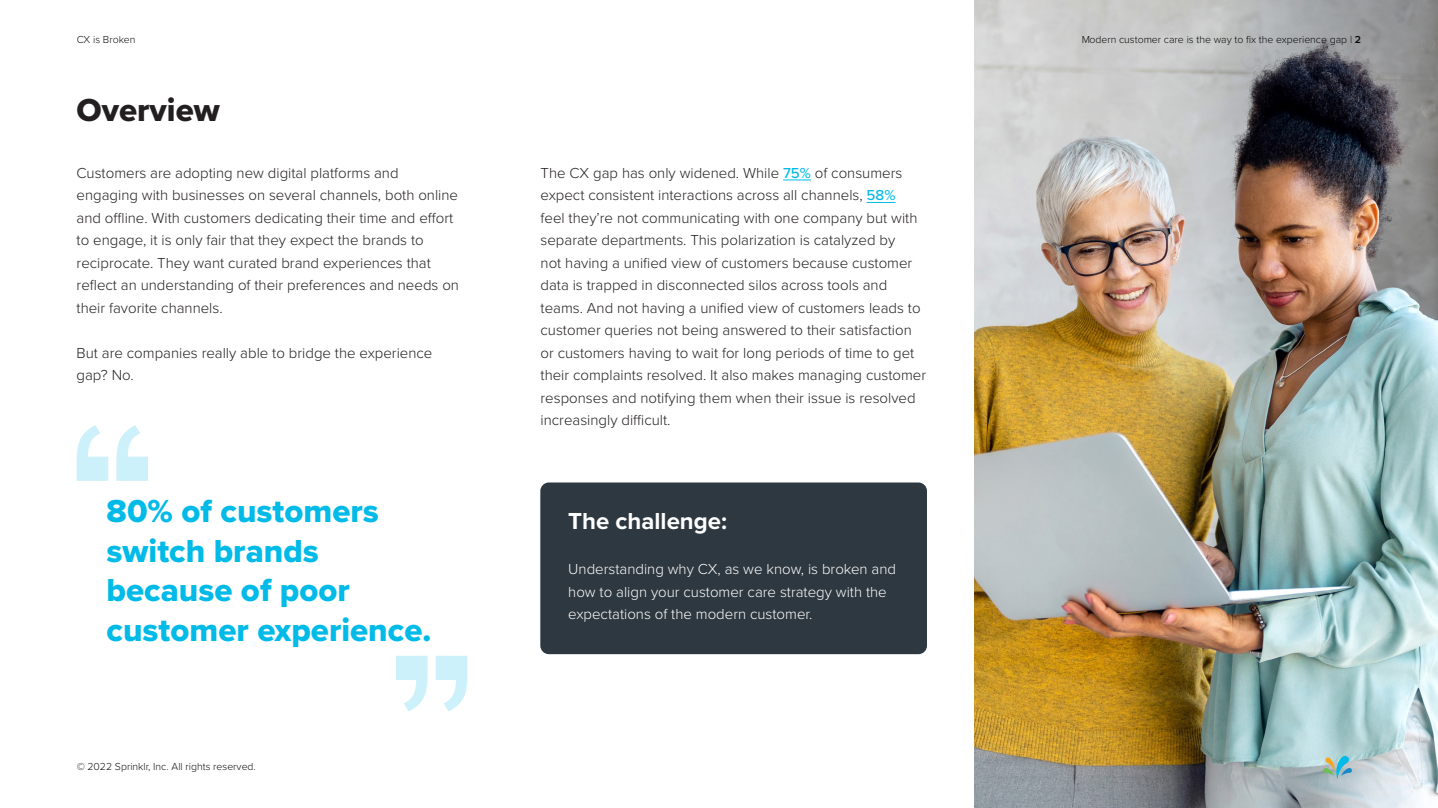
<style>
.page{position:relative;width:1438px;height:808px;background:#fff}
.page>*{position:absolute;margin:0;border:0;box-sizing:border-box;transform-origin:0 0}
.t1{font:33px/39.6px "Proxima Nova Extrabld";color:#00bae8}
.t2{font:33px "Proxima Nova Extrabld";color:#231f20}
.t3{font:700 24px "Proxima Nova";color:#fff}
.Body_Text{font:300 15px/22.5px "Proxima Nova";color:#231f20}
.Body_Text-2{font:300 15px/22.5px "Proxima Nova";color:#fff}
.t4{font:300 10.5px "Proxima Nova";color:#000}
.s1{font-weight:500;color:#00bae8}
.s2{font-weight:600}
</style>
<div class="page">
<img style="left:974px;top:0;width:463px;height:808px">
<div style="left:540px;top:482px;width:386px;height:172px;background:#2e3840;border-radius:9px"></div>
<svg style="left:116px;top:425px;width:32px;height:56px"></svg>
<svg style="left:77px;top:425px;width:31px;height:56px"></svg>
<svg style="left:396px;top:656px;width:31px;height:55px"></svg>
<svg style="left:435px;top:656px;width:32px;height:55px"></svg>
<svg style="left:783px;top:179px;width:27px;height:1px"></svg>
<svg style="left:866px;top:202px;width:29px;height:1px"></svg>
<svg style="left:1323px;top:756px;width:28px;height:23px"></svg>
<p class="t4" style="left:77px;top:32px;width:60px">CX is Broken</p>
<h1 class="t2" style="left:77px;top:85px;width:145px">Overview</h1>
<p class="Body_Text" style="left:77px;top:161px;width:384px">Customers are adopting new digital platforms and engaging with businesses on several channels, both online and offline. With customers dedicating their time and effort to engage, it is only fair that they expect the brands to reciprocate. They want curated brand experiences that reflect an understanding of their preferences and needs on their favorite channels.</p>
<p class="Body_Text" style="left:77px;top:341px;width:357px">But are companies really able to bridge the experience gap? No.</p>
<h1 class="t1" style="left:107px;top:491px;width:274px">80% of customers switch brands</h1>
<h1 class="t1" style="left:107px;top:570px;width:245px">because of poor</h1>
<h1 class="t1" style="left:107px;top:609px;width:326px">customer experience.</h1>
<p class="t4" style="left:77px;top:758px;width:181px">© 2022 Sprinklr, Inc. All rights reserved.</p>
<p class="Body_Text" style="left:540px;top:161px;width:387px">The CX gap has only widened. While <span class="s1">75%</span> of consumers expect consistent interactions across all channels, <span class="s1">58%<br></span>feel they’re not communicating with one company but with separate departments. This polarization is catalyzed by<br>not having a unified view of customers because customer data is trapped in disconnected silos across tools and teams. And not having a unified view of customers leads to customer queries not being answered to their satisfaction or customers having to wait for long periods of time to get their complaints resolved. It also makes managing customer responses and notifying them when their issue is resolved increasingly difficult.</p>
<h2 class="t3" style="left:568px;top:503px;width:160px">The challenge:</h2>
<p class="Body_Text-2" style="left:568px;top:557px;width:329px">Understanding why CX, as we know, is broken and how to align your customer care strategy with the expectations of the modern customer.</p>
<p class="t4" style="left:1081px;top:32px;width:281px">Modern customer care is the way to fix the experience gap | <span class="s2">2</span></p>
</div>
